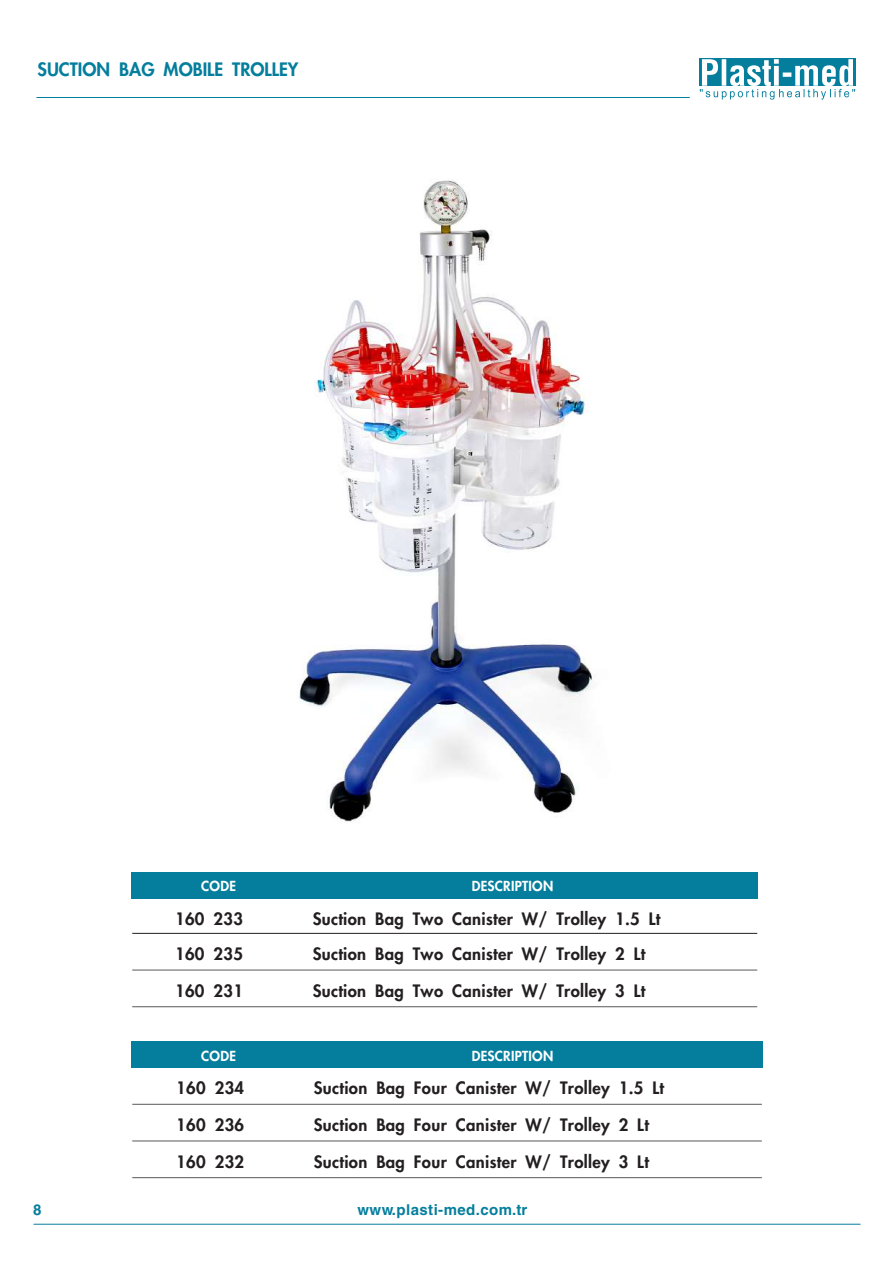
<style>
.page{position:relative;width:893px;height:1263px;background:#fff}
.page>*{position:absolute;margin:0;border:0;box-sizing:border-box;transform-origin:0 0}
.t1{font:18px "Futura Heavy Tr";color:#057e9d}
.t2{font:16.65px "Futura Heavy Tr";letter-spacing:.02em;color:#231f20}
.t3{font:700 15px "Helvetica CE";letter-spacing:.03em;color:#057e9d}
.t4{font:13.5px "Futura Heavy Tr";letter-spacing:.02em;color:#fff}
</style>
<div class="page">
<img style="left:299px;top:180px;width:293px;height:642px">
<div style="left:699px;top:58px;width:156px;height:28px;background:#057e9d"></div>
<svg style="left:700px;top:59px;width:155px;height:41px"></svg>
<hr style="left:36px;top:97px;width:654px;height:1px;background:#057e9d">
<div style="left:131px;top:873px;width:627px;height:26px;background:#057e9d"></div>
<hr style="left:132px;top:970px;width:625px;height:1px;background:#57585a">
<hr style="left:132px;top:1006px;width:625px;height:1px;background:#57585a">
<div style="left:131px;top:1042px;width:632px;height:26px;background:#057e9d"></div>
<hr style="left:132px;top:1104px;width:630px;height:1px;background:#57585a">
<hr style="left:132px;top:1141px;width:630px;height:1px;background:#57585a">
<hr style="left:132px;top:1177px;width:630px;height:1px;background:#57585a">
<hr style="left:34px;top:1224px;width:826px;height:1px;background:#057e9d">
<p class="t1" style="left:38px;top:58px;width:262px">SUCTION BAG MOBILE TROLLEY</p>
<p class="t4" style="left:201px;top:877px;width:36px">CODE</p>
<p class="t4" style="left:472px;top:877px;width:83px">DESCRIPTION</p>
<p class="t2" style="left:175px;top:908px;width:70px">160 233</p>
<p class="t2" style="left:313px;top:908px;width:349px">Suction Bag Two Canister W/ Trolley 1.5 Lt</p>
<p class="t2" style="left:175px;top:943px;width:70px">160 235</p>
<p class="t2" style="left:313px;top:943px;width:334px">Suction Bag Two Canister W/ Trolley 2 Lt</p>
<p class="t2" style="left:175px;top:980px;width:70px">160 231</p>
<p class="t2" style="left:313px;top:980px;width:334px">Suction Bag Two Canister W/ Trolley 3 Lt</p>
<p class="t4" style="left:201px;top:1047px;width:36px">CODE</p>
<p class="t4" style="left:472px;top:1047px;width:83px">DESCRIPTION</p>
<p class="t2" style="left:176px;top:1077px;width:70px">160 234</p>
<p class="t2" style="left:314px;top:1077px;width:352px">Suction Bag Four Canister W/ Trolley 1.5 Lt</p>
<p class="t2" style="left:176px;top:1114px;width:70px">160 236</p>
<p class="t2" style="left:314px;top:1114px;width:337px">Suction Bag Four Canister W/ Trolley 2 Lt</p>
<p class="t2" style="left:176px;top:1150px;width:70px">160 232</p>
<p class="t2" style="left:314px;top:1150px;width:337px">Suction Bag Four Canister W/ Trolley 3 Lt</p>
<p class="t3" style="left:33px;top:1201px;width:10px">8</p>
<p class="t3" style="left:357px;top:1201px;width:171px">www.plasti-med.com.tr</p>
</div>
